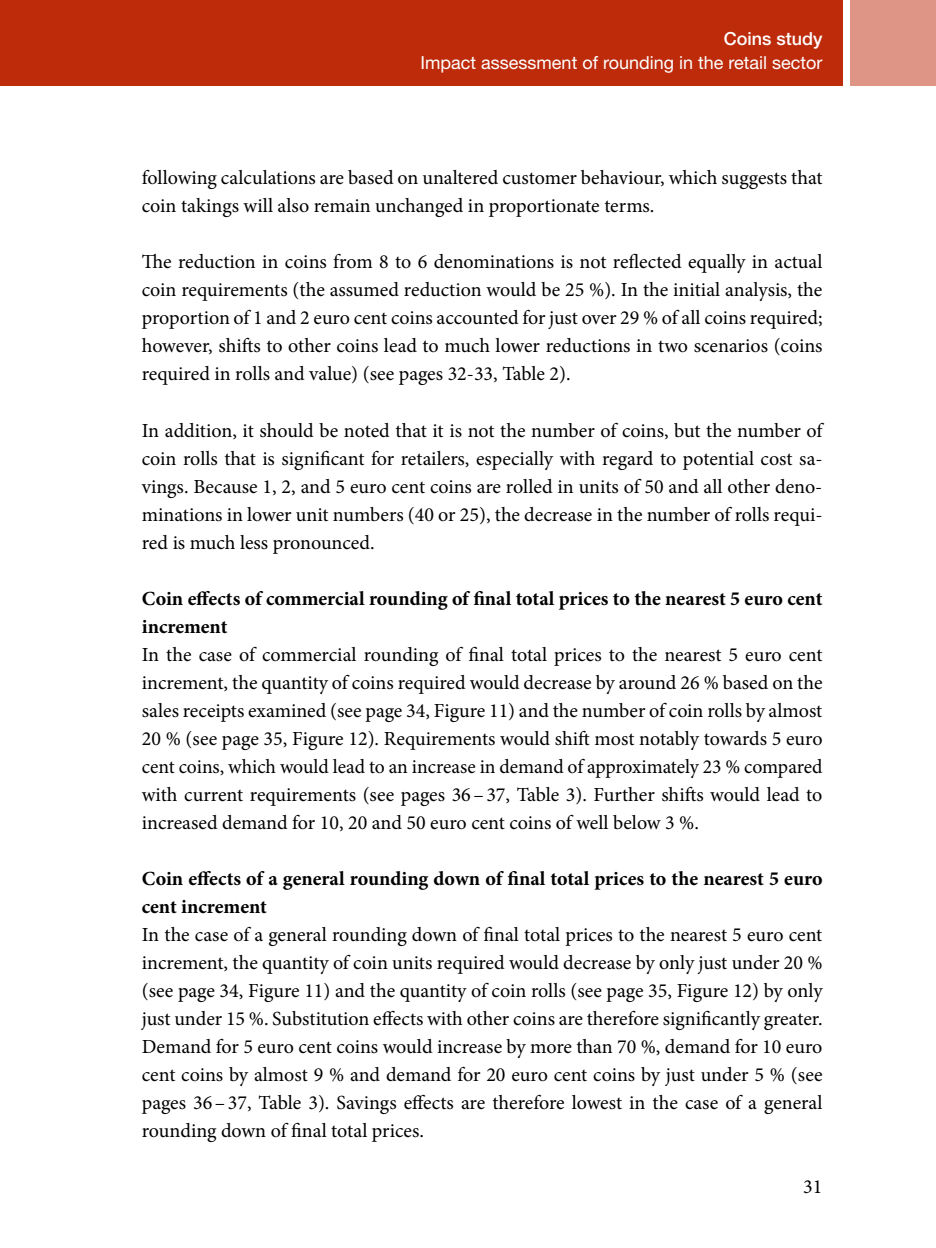
<style>
.page{position:relative;width:936px;height:1248px;background:#fff}
.page>*{position:absolute;margin:0;border:0;box-sizing:border-box;transform-origin:0 0}
.t1{font:20px/28px "Minion Pro";color:#000;text-align:justify}
.t2{font:700 20px/28px "Minion Pro";color:#000}
.t3{font:18px "Helvetica Neue LT Pro";color:#fff}
.t4{font:500 18px "Helvetica Neue LT Pro";color:#fff}
</style>
<div class="page">
<div style="left:142px;top:0;width:700px;height:85px;background:#bd2b0b"></div>
<div style="left:850px;top:0;width:85px;height:85px;background:#de9585"></div>
<div style="left:0;top:0;width:149px;height:85px;background:#bd2b0b"></div>
<p class="t4" style="left:723px;top:28px;width:100px">Coins study</p>
<p class="t3" style="left:420px;top:52px;width:403px">Impact assessment of rounding in the retail sector</p>
<p class="t1" style="left:142px;top:164px;width:682px">following calculations are based on unaltered customer behaviour, which suggests that coin takings will also remain unchanged in proportionate terms.</p>
<p class="t1" style="left:142px;top:248px;width:682px">The reduction in coins from 8 to 6 denominations is not reflected equally in actual coin requirements (the assumed reduction would be 25 %). In the initial analysis, the proportion of 1 and 2 euro cent coins accounted for just over 29 % of all coins required; however, shifts to other coins lead to much lower reductions in two scenarios (coins required in rolls and value) (see pages 32-33, Table 2).</p>
<p class="t1" style="left:142px;top:416px;width:682px">In addition, it should be noted that it is not the number of coins, but the number of coin rolls that is significant for retailers, especially with regard to potential cost sa&shy;vings. Because 1, 2, and 5 euro cent coins are rolled in units of 50 and all other deno&shy;minations in lower unit numbers (40 or 25), the decrease in the number of rolls requi&shy;red is much less pronounced.</p>
<p class="t2" style="left:142px;top:584px;width:682px">Coin effects of commercial rounding of final total prices to the nearest 5 euro cent increment</p>
<p class="t1" style="left:142px;top:640px;width:682px">In the case of commercial rounding of final total prices to the nearest 5 euro cent increment, the quantity of coins required would decrease by around 26 % based on the sales receipts examined (see page 34, Figure 11) and the number of coin rolls by almost 20 % (see page 35, Figure 12). Requirements would shift most notably towards 5 euro cent coins, which would lead to an increase in demand of approximately 23 % compared with current requirements (see pages 36–37, Table 3). Further shifts would lead to increased demand for 10, 20 and 50 euro cent coins of well below 3 %.</p>
<p class="t2" style="left:142px;top:864px;width:682px">Coin effects of a general rounding down of final total prices to the nearest 5 euro cent increment</p>
<p class="t1" style="left:142px;top:920px;width:682px">In the case of a general rounding down of final total prices to the nearest 5 euro cent increment, the quantity of coin units required would decrease by only just under 20 % (see page 34, Figure 11) and the quantity of coin rolls (see page 35, Figure 12) by only just under 15 %. Substitution effects with other coins are therefore significantly greater.<br>Demand for 5 euro cent coins would increase by more than 70 %, demand for 10 euro cent coins by almost 9 % and demand for 20 euro cent coins by just under 5 % (see pages 36–37, Table 3). Savings effects are therefore lowest in the case of a general rounding down of final total prices.</p>
<p class="t1" style="left:803px;top:1172px;width:21px">31</p>
</div>
